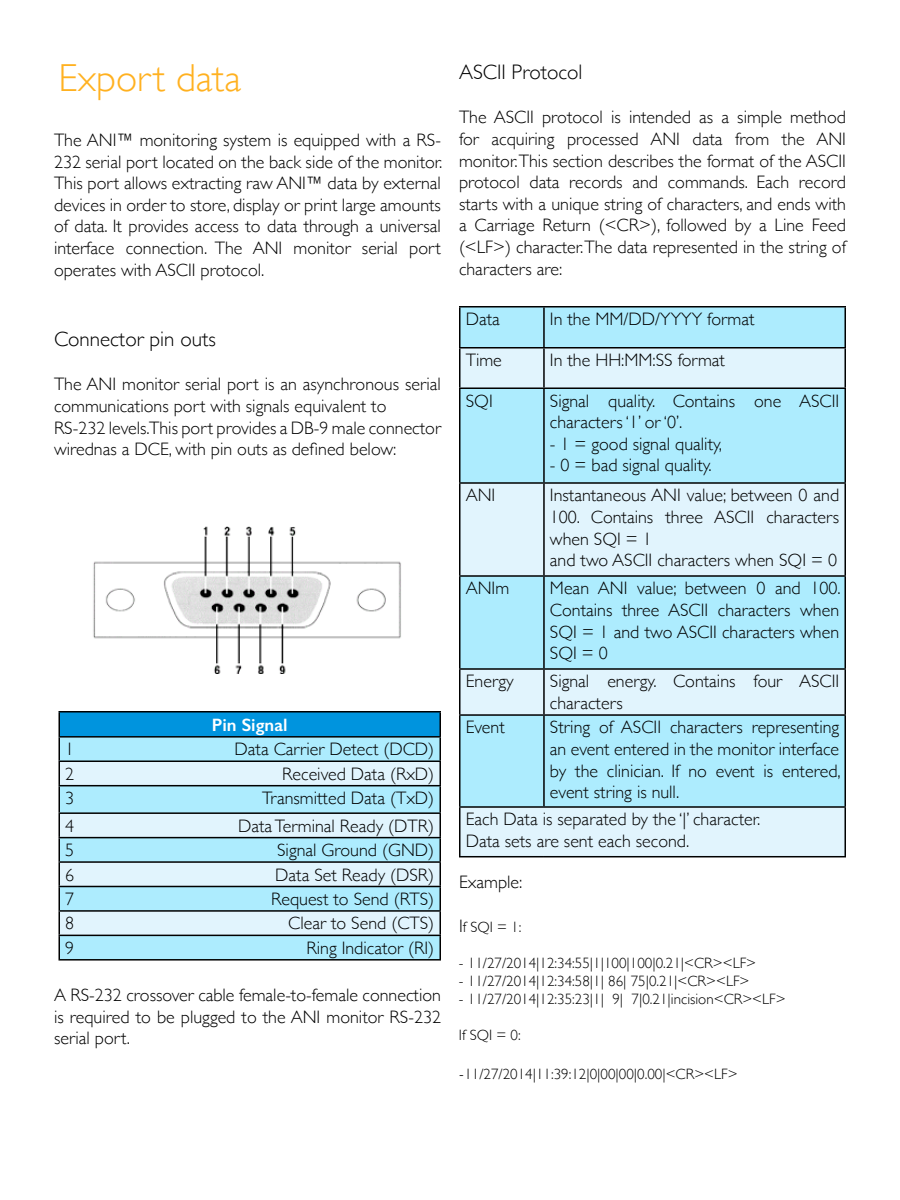
<style>
.page{position:relative;width:900px;height:1200px;background:#fff}
.page>*{position:absolute;margin:0;border:0;box-sizing:border-box;transform-origin:0 0}
.t1{font:300 39px "Gill Sans";color:#ffb120}
.t2{font:300 21px "Gill Sans";color:#000}
.t3{font:300 18px/21.6px "Gill Sans";color:#000;text-align:justify}
.t4{font:600 18px "Gill Sans";color:#fff}
.t5{font:300 15px "Gill Sans";color:#000}
.s1{font-size:18px}
.s2{font-family:"Minion Pro";font-weight:400}
</style>
<div class="page">
<img style="left:93px;top:527px;width:308px;height:146px">
<div style="left:59px;top:712px;width:381px;height:25px;background:#0094de"></div>
<div style="left:60px;top:738px;width:380px;height:221px;background:#adecfe"></div>
<svg style="left:60px;top:762px;width:380px;height:173px;background:#c7edfa"></svg>
<hr style="left:58px;top:711px;width:383px;height:1px;background:#000">
<hr style="left:58px;top:712px;width:2px;height:24px;background:#000">
<hr style="left:58px;top:736px;width:383px;height:2px;background:#000">
<hr style="left:58px;top:738px;width:2px;height:23px;background:#000">
<hr style="left:58px;top:761px;width:383px;height:1px;background:#000">
<hr style="left:58px;top:762px;width:2px;height:23px;background:#000">
<hr style="left:58px;top:785px;width:383px;height:1px;background:#000">
<hr style="left:58px;top:786px;width:2px;height:26px;background:#000">
<hr style="left:58px;top:812px;width:383px;height:2px;background:#000">
<hr style="left:58px;top:814px;width:2px;height:23px;background:#000">
<hr style="left:58px;top:837px;width:383px;height:1px;background:#000">
<hr style="left:58px;top:838px;width:2px;height:23px;background:#000">
<hr style="left:58px;top:861px;width:383px;height:2px;background:#000">
<hr style="left:58px;top:863px;width:2px;height:23px;background:#000">
<hr style="left:58px;top:886px;width:383px;height:1px;background:#000">
<hr style="left:58px;top:887px;width:2px;height:23px;background:#000">
<hr style="left:58px;top:910px;width:383px;height:2px;background:#000">
<hr style="left:58px;top:912px;width:2px;height:23px;background:#000">
<hr style="left:58px;top:935px;width:383px;height:1px;background:#000">
<hr style="left:58px;top:936px;width:2px;height:23px;background:#000">
<svg style="left:440px;top:712px;width:1px;height:247px"></svg>
<hr style="left:58px;top:959px;width:383px;height:2px;background:#000">
<div style="left:460px;top:308px;width:384px;height:39px;background:#adecfe"></div>
<svg style="left:460px;top:349px;width:384px;height:507px;background:#c3effd"></svg>
<hr style="left:459px;top:306px;width:85px;height:2px;background:#000">
<hr style="left:459px;top:307px;width:1px;height:40px;background:#000">
<hr style="left:544px;top:306px;width:302px;height:2px;background:#000">
<hr style="left:543px;top:307px;width:2px;height:40px;background:#000">
<hr style="left:844px;top:307px;width:2px;height:40px;background:#000">
<hr style="left:459px;top:347px;width:85px;height:2px;background:#000">
<hr style="left:459px;top:349px;width:1px;height:38px;background:#000">
<hr style="left:544px;top:347px;width:302px;height:2px;background:#000">
<hr style="left:543px;top:349px;width:2px;height:38px;background:#000">
<hr style="left:844px;top:349px;width:2px;height:38px;background:#000">
<hr style="left:459px;top:387px;width:85px;height:2px;background:#000">
<hr style="left:459px;top:389px;width:1px;height:93px;background:#000">
<hr style="left:544px;top:387px;width:302px;height:2px;background:#000">
<hr style="left:543px;top:389px;width:2px;height:93px;background:#000">
<hr style="left:844px;top:389px;width:2px;height:93px;background:#000">
<hr style="left:459px;top:482px;width:85px;height:2px;background:#000">
<hr style="left:459px;top:484px;width:1px;height:91px;background:#000">
<hr style="left:544px;top:482px;width:302px;height:2px;background:#000">
<hr style="left:543px;top:484px;width:2px;height:91px;background:#000">
<hr style="left:844px;top:484px;width:2px;height:91px;background:#000">
<hr style="left:459px;top:575px;width:85px;height:2px;background:#000">
<hr style="left:459px;top:577px;width:1px;height:91px;background:#000">
<hr style="left:544px;top:575px;width:302px;height:2px;background:#000">
<hr style="left:543px;top:577px;width:2px;height:91px;background:#000">
<hr style="left:844px;top:577px;width:2px;height:91px;background:#000">
<hr style="left:459px;top:668px;width:85px;height:2px;background:#000">
<hr style="left:459px;top:670px;width:1px;height:44px;background:#000">
<hr style="left:544px;top:668px;width:302px;height:2px;background:#000">
<hr style="left:543px;top:670px;width:2px;height:44px;background:#000">
<hr style="left:844px;top:670px;width:2px;height:44px;background:#000">
<hr style="left:459px;top:714px;width:85px;height:2px;background:#000">
<hr style="left:459px;top:716px;width:1px;height:90px;background:#000">
<hr style="left:544px;top:714px;width:302px;height:2px;background:#000">
<hr style="left:543px;top:716px;width:2px;height:90px;background:#000">
<hr style="left:844px;top:716px;width:2px;height:90px;background:#000">
<hr style="left:459px;top:806px;width:85px;height:2px;background:#000">
<hr style="left:459px;top:808px;width:1px;height:48px;background:#000">
<hr style="left:544px;top:806px;width:302px;height:2px;background:#000">
<hr style="left:844px;top:808px;width:2px;height:48px;background:#000">
<hr style="left:459px;top:856px;width:85px;height:1px;background:#000">
<hr style="left:544px;top:856px;width:302px;height:1px;background:#000">
<h1 class="t1" style="left:58px;top:48px;width:184px">Export data</h1>
<p class="t3" style="left:54px;top:128px;width:390px">The ANI™ monitoring system is equipped with a RS-232 serial port located on the back side of the monitor.<br>This port allows extracting raw ANI™ data by external devices in order to store, display or print large amounts of data. It provides access to data through a universal interface connection. The ANI monitor serial port operates with ASCII protocol.</p>
<p class="t2" style="left:54px;top:323px;width:163px">Connector pin outs</p>
<p class="t3" style="left:54px;top:373px;width:389px;text-align:left">The ANI monitor serial port is an asynchronous serial communications port with signals equivalent to RS-232 levels.This port provides a DB-9 male connector wirednas a DCE, with pin outs as defined below:</p>
<p class="t4" style="left:212px;top:714px;width:77px">Pin Signal</p>
<p class="t3" style="left:65px;top:738px;width:10px">1</p>
<p class="t3" style="left:235px;top:738px;width:201px">Data Carrier Detect (DCD)</p>
<p class="t3" style="left:65px;top:762px;width:10px">2</p>
<p class="t3" style="left:282px;top:762px;width:154px">Received Data (RxD)</p>
<p class="t3" style="left:65px;top:787px;width:10px">3</p>
<p class="t3" style="left:262px;top:787px;width:174px">Transmitted Data (TxD)</p>
<p class="t3" style="left:65px;top:814px;width:10px">4</p>
<p class="t3" style="left:238px;top:814px;width:198px">Data Terminal Ready (DTR)</p>
<p class="t3" style="left:65px;top:839px;width:10px">5</p>
<p class="t3" style="left:277px;top:839px;width:159px">Signal Ground (GND)</p>
<p class="t3" style="left:65px;top:863px;width:10px">6</p>
<p class="t3" style="left:275px;top:863px;width:161px">Data Set Ready (DSR)</p>
<p class="t3" style="left:65px;top:887px;width:10px">7</p>
<p class="t3" style="left:271px;top:887px;width:165px">Request to Send (RTS)</p>
<p class="t3" style="left:65px;top:912px;width:10px">8</p>
<p class="t3" style="left:288px;top:912px;width:148px">Clear to Send (CTS)</p>
<p class="t3" style="left:65px;top:936px;width:10px">9</p>
<p class="t3" style="left:306px;top:936px;width:129px">Ring Indicator (RI)</p>
<p class="t3" style="left:54px;top:983px;width:388px">A RS-232 crossover cable female-to-female connection is required to be plugged to the ANI monitor RS-232 serial port.</p>
<p class="t2" style="left:459px;top:56px;width:125px">ASCII Protocol</p>
<p class="t3" style="left:459px;top:106px;width:389px">The ASCII protocol is intended as a simple method for acquiring processed ANI data from the ANI monitor. This section describes the format of the ASCII protocol data records and commands. Each record starts with a unique string of characters, and ends with a Carriage Return (&lt;CR&gt;), followed by a Line Feed (&lt;LF&gt;) character. The data represented in the string of characters are:</p>
<p class="t3" style="left:466px;top:308px;width:36px">Data</p>
<p class="t3" style="left:550px;top:308px;width:206px">In the MM/DD/YYYY format</p>
<p class="t3" style="left:466px;top:349px;width:38px">Time</p>
<p class="t3" style="left:550px;top:349px;width:177px">In the HH:MM:SS format</p>
<p class="t3" style="left:466px;top:389px;width:28px">SQI</p>
<p class="t3" style="left:550px;top:389px;width:291px">Signal quality. Contains one ASCII characters ‘1’ or ‘0’.</p>
<p class="t3" style="left:550px;top:432px;width:174px">- 1 = good signal quality,</p>
<p class="t3" style="left:550px;top:454px;width:163px">- 0 = bad signal quality.</p>
<p class="t3" style="left:466px;top:484px;width:31px">ANI</p>
<p class="t3" style="left:550px;top:484px;width:291px;text-align:left">Instantaneous ANI value; between 0 and<br>100. Contains three ASCII characters when SQI = 1<br>and two ASCII characters when SQI = 0</p>
<p class="t3" style="left:466px;top:577px;width:45px">ANIm</p>
<p class="t3" style="left:550px;top:577px;width:292px">Mean ANI value; between 0 and 100.<br>Contains three ASCII characters when SQI = 1 and two ASCII characters when SQI = 0</p>
<p class="t3" style="left:466px;top:670px;width:49px">Energy</p>
<p class="t3" style="left:550px;top:670px;width:291px">Signal energy. Contains four ASCII characters</p>
<p class="t3" style="left:466px;top:716px;width:41px">Event</p>
<p class="t3" style="left:550px;top:716px;width:292px">String of ASCII characters representing an event entered in the monitor interface by the clinician. If no event is entered, event string is null.</p>
<p class="t3" style="left:466px;top:808px;width:296px">Each Data is separated by the ‘|’ character.<br>Data sets are sent each second.</p>
<p class="t3" style="left:459px;top:871px;width:65px">Example:</p>
<p class="t5" style="left:459px;top:915px;width:64px"><span class="s1">I</span>f SQI = 1:</p>
<p class="t5" style="left:459px;top:951px;width:299px">- 11/27/2014|12:34:55|1|100|100|0.21|&lt;CR&gt;&lt;LF&gt;</p>
<p class="t5" style="left:459px;top:969px;width:292px">- 11/27/2014|12:34:58|1| 86| 75|0.21|&lt;CR&gt;&lt;LF&gt;</p>
<p class="t5" style="left:459px;top:987px;width:328px">- 11/27/2014|12:35:23|1| 9| 7|0.21|incision&lt;CR&gt;&lt;LF&gt;</p>
<p class="t5" style="left:459px;top:1023px;width:63px">If SQI = 0:</p>
<p class="t5" style="left:459px;top:1062px;width:280px"><span class="s2">-</span>11/27/2014|11:39:12|0|00|00|0.00|&lt;CR&gt;&lt;LF&gt;</p>
</div>
